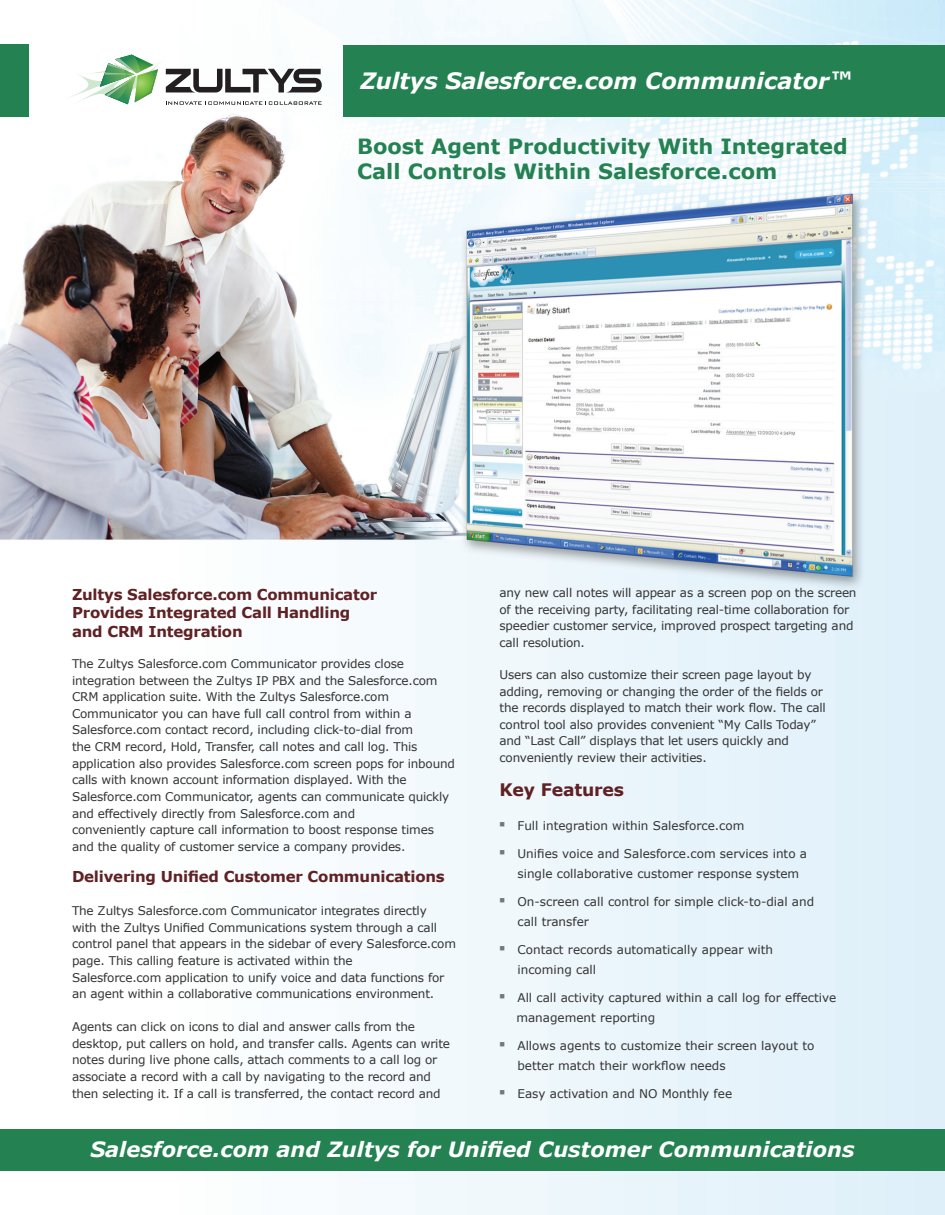
<style>
.page{position:relative;width:945px;height:1215px;background:#fff}
.page>*{position:absolute;margin:0;border:0;box-sizing:border-box;transform-origin:0 0}
.t1{font:italic 700 22.5px "Verdana";color:#fff}
.t2{font:700 21px/25.2px "Verdana";color:#248151}
.t3{font:italic 700 21px "Verdana";color:#fff}
.Body_text{font:700 17.25px "Verdana";letter-spacing:-.01em;color:#5f2124}
.Body_text-2{font:700 15px/18.1px "Verdana";letter-spacing:-.015em;color:#5f2124}
.Body_text-3{font:12px/16.6px "Verdana";letter-spacing:-.015em;color:#343333}
.Bullets{font:12px/19.5px "Verdana";color:#343333}
</style>
<div class="page">
<img style="left:0;top:0;width:945px;height:1215px">
<div style="left:0;top:1130px;width:945px;height:42px;background:#248151"></div>
<div style="left:344px;top:45px;width:601px;height:72px;background:#248151"></div>
<div style="left:0;top:45px;width:29px;height:72px;background:#248151"></div>
<div style="left:338px;top:118px;width:528px;height:81px;background:#fff;opacity:.75"></div>
<svg style="left:53px;top:53px;width:269px;height:56px"></svg>
<p class="t1" style="left:360px;top:65px;width:492px">Zultys Salesforce.com Communicator™</p>
<p class="t2" style="left:357px;top:133px;width:492px">Boost Agent Productivity With Integrated<br>Call Controls Within Salesforce.com</p>
<p class="Body_text-2" style="left:72px;top:585px;width:307px">Zultys Salesforce.com Communicator<br>Provides Integrated Call Handling and CRM Integration</p>
<p class="Body_text-3" style="left:72px;top:655px;width:385px">The Zultys Salesforce.com Communicator provides close integration between the Zultys IP PBX and the Salesforce.com CRM application suite. With the Zultys Salesforce.com Communicator you can have full call control from within a Salesforce.com contact record, including click-to-dial from<br>the CRM record, Hold, Transfer, call notes and call log. This application also provides Salesforce.com screen pops for inbound calls with known account information displayed. With the Salesforce.com Communicator, agents can communicate quickly and effectively directly from Salesforce.com and<br>conveniently capture call information to boost response times and the quality of customer service a company provides.</p>
<p class="Body_text-2" style="left:72px;top:867px;width:374px">Delivering Unified Customer Communications</p>
<p class="Body_text-3" style="left:72px;top:902px;width:386px">The Zultys Salesforce.com Communicator integrates directly<br>with the Zultys Unified Communications system through a call control panel that appears in the sidebar of every Salesforce.com page. This calling feature is activated within the<br>Salesforce.com application to unify voice and data functions for an agent within a collaborative communications environment.</p>
<p class="Body_text-3" style="left:72px;top:1018px;width:380px">Agents can click on icons to dial and answer calls from the desktop, put callers on hold, and transfer calls. Agents can write notes during live phone calls, attach comments to a call log or associate a record with a call by navigating to the record and then selecting it. If a call is transferred, the contact record and</p>
<p class="Body_text-3" style="left:500px;top:584px;width:359px">any new call notes will appear as a screen pop on the screen of the receiving party, facilitating real-time collaboration for speedier customer service, improved prospect targeting and call resolution.</p>
<p class="Body_text-3" style="left:500px;top:667px;width:328px">Users can also customize their screen page layout by adding, removing or changing the order of the fields or the records displayed to match their work flow. The call control tool also provides convenient “My Calls Today” and “Last Call” displays that let users quickly and conveniently review their activities.</p>
<p class="Body_text" style="left:500px;top:778px;width:126px">Key Features</p>
<p class="Body_text-3" style="left:500px;top:817px;width:247px"><sup>■</sup> Full integration within Salesforce.com</p>
<p class="Bullets" style="left:518px;top:844px;width:291px;text-indent:-18px"><sup>■</sup> Unifies voice and Salesforce.com services into a single collaborative customer response system</p>
<p class="Bullets" style="left:518px;top:892px;width:298px;text-indent:-18px"><sup>■</sup> On-screen call control for simple click-to-dial and call transfer</p>
<p class="Bullets" style="left:518px;top:940px;width:257px;text-indent:-18px"><sup>■</sup> Contact records automatically appear with incoming call</p>
<p class="Bullets" style="left:516px;top:988px;width:321px;text-indent:-17px"><sup>■</sup> All call activity captured within a call log for effective management reporting</p>
<p class="Bullets" style="left:518px;top:1036px;width:298px;text-indent:-18px"><sup>■</sup> Allows agents to customize their screen layout to better match their workflow needs</p>
<p class="Bullets" style="left:500px;top:1084px;width:234px"><sup>■</sup> Easy activation and NO Monthly fee</p>
<p class="t3" style="left:90px;top:1134px;width:766px">Salesforce.com and Zultys for Unified Customer Communications</p>
</div>
